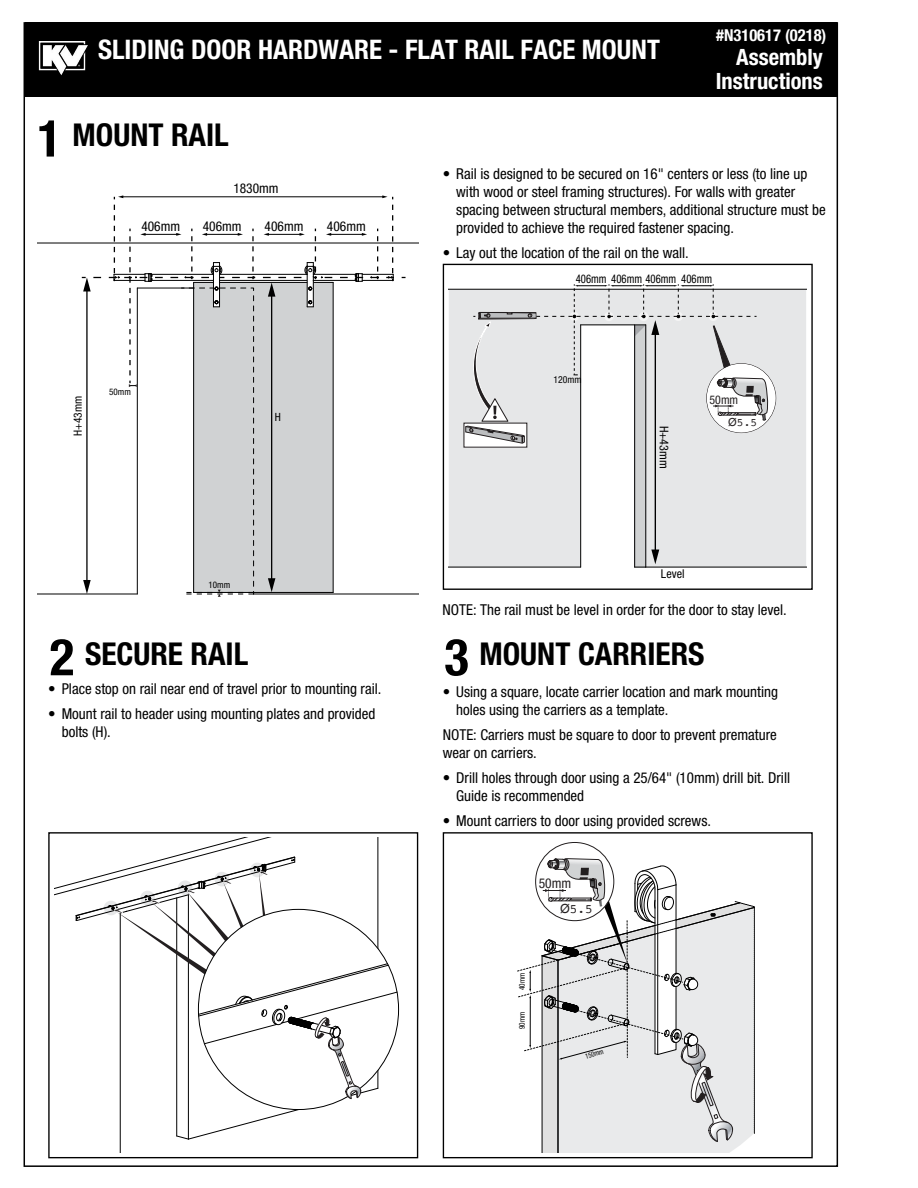
<style>
.page{position:relative;width:918px;height:1188px;background:#fff}
.page>*{position:absolute;margin:0;border:0;box-sizing:border-box;transform-origin:0 0}
.t1{font:700 condensed 31.5px "Helvetica Neue";color:#000}
.t2{font:700 condensed 27px "Helvetica Neue";color:#fff}
.t3{font:700 condensed 22.5px/24px "Helvetica Neue";color:#fff;text-align:right}
.t4{font:700 condensed 16.5px "Helvetica Neue";color:#fff}
.t5{font:condensed 15px/18px "Helvetica Neue";color:#000}
.t6{font:condensed 13.5px "Helvetica Neue LT Std";color:#000}
.t7{font:condensed 13.5px "Helvetica Neue";color:#231f20}
.t8{font:12.6px "Courier";color:#231f20}
.t9{font:condensed 12.15px "Helvetica Neue LT Std";color:#000}
.t10{font:condensed 12px "Helvetica Neue";color:#231f20}
.t11{font:condensed 11.85px "Helvetica Neue LT Std";color:#000;scale:.9 1}
.t12{font:condensed 11.4px "Helvetica Neue LT Std";color:#000}
.t13{font:11.1px "Courier";color:#231f20}
.t14{font:condensed 9.75px "Helvetica Neue LT Std";color:#000}
.t15{font:condensed 9px "Helvetica Neue LT Std";color:#000}
.t16{font:condensed 7.95px "Helvetica Neue LT Std";color:#000;scale:.9 1}
.t17{font:condensed 7.35px "Helvetica Neue LT Std";color:#000;scale:.9 1}
.s1{font-size:51px}
.s2{font-family:"Arial"}
</style>
<div class="page">
<div style="left:26px;top:23px;width:811px;height:74px;background:#000"></div>
<img style="left:38px;top:42px;width:50px;height:33px">
<div style="left:443px;top:264px;width:370px;height:326px;border:1px solid #000"></div>
<div style="left:48px;top:832px;width:370px;height:326px;border:1px solid #000"></div>
<div style="left:443px;top:832px;width:370px;height:326px;border:1px solid #000"></div>
<svg style="left:449px;top:290px;width:357px;height:277px;fill:#e6e7e8"></svg>
<div style="left:635px;top:325px;width:11px;height:242px;background:#d0d2d3"></div>
<hr style="left:634px;top:325px;width:1px;height:242px;background:#000">
<hr style="left:449px;top:567px;width:132px;height:1px;background:#000">
<hr style="left:580px;top:325px;width:1px;height:242px;background:#000">
<hr style="left:646px;top:325px;width:1px;height:242px;background:#000">
<hr style="left:646px;top:567px;width:160px;height:1px;background:#000">
<hr style="left:449px;top:289px;width:357px;height:1px;background:#000">
<div style="left:707px;top:364px;width:69px;height:69px;background:#fff;border-radius:50%"></div>
<div style="left:464px;top:423px;width:63px;height:24px;background:#fff"></div>
<hr style="left:655px;top:332px;width:1px;height:220px;background:#000">
<svg style="left:635px;top:550px;width:24px;height:18px"></svg>
<svg style="left:466px;top:284px;width:303px;height:159px"></svg>
<hr style="left:120px;top:913px;width:1px;height:240px;background:#000">
<svg style="left:54px;top:838px;width:344px;height:302px"></svg>
<hr style="left:254px;top:594px;width:164px;height:1px;background:#000">
<hr style="left:37px;top:243px;width:381px;height:1px;background:#000">
<hr style="left:37px;top:594px;width:100px;height:1px;background:#000">
<hr style="left:122px;top:197px;width:261px;height:1px;background:#000">
<svg style="left:114px;top:195px;width:9px;height:4px"></svg>
<svg style="left:382px;top:195px;width:11px;height:4px"></svg>
<svg style="left:82px;top:205px;width:324px;height:392px"></svg>
<svg style="left:543px;top:1142px;width:201px;height:11px;fill:#e9eaeb"></svg>
<hr style="left:542px;top:956px;width:1px;height:197px;background:#000">
<hr style="left:558px;top:960px;width:1px;height:193px;background:#000">
<svg style="left:517px;top:858px;width:238px;height:284px"></svg>
<p class="t4" style="left:716px;top:26px;width:112px">#N310617 (0218)</p>
<h2 class="t2" style="left:98px;top:33px;width:563px">SLIDING DOOR HARDWARE - FLAT RAIL FACE MOUNT</h2>
<h3 class="t3" style="left:716px;top:44px;width:108px">Assembly<br>Instructions</h3>
<h1 class="t1" style="left:37px;top:116px;width:193px"><span class="s1">1</span> MOUNT RAIL</h1>
<p class="t6" style="left:233px;top:180px;width:47px">1830mm</p>
<p class="t6" style="left:141px;top:218px;width:40px">406mm</p>
<p class="t6" style="left:203px;top:218px;width:40px">406mm</p>
<p class="t6" style="left:265px;top:218px;width:40px">406mm</p>
<p class="t6" style="left:327px;top:218px;width:40px">406mm</p>
<p class="t12" style="left:71px;top:436px;width:42px;rotate:-90deg">H+43mm</p>
<p class="t15" style="left:109px;top:387px;width:23px">50mm</p>
<p class="t12" style="left:275px;top:410px;width:8px">H</p>
<p class="t15" style="left:209px;top:580px;width:23px">10mm</p>
<h1 class="t1" style="left:50px;top:635px;width:200px"><span class="s1">2</span> SECURE RAIL</h1>
<p class="t5" style="left:48px;top:680px;width:335px">• Place stop on rail near end of travel prior to mounting rail.</p>
<p class="t5" style="left:62px;top:705px;width:315px;text-indent:-13px">• Mount rail to header using mounting plates and provided bolts (H).</p>
<p class="t5" style="left:456px;top:164px;width:371px;text-indent:-14px">• Rail is designed to be secured on 16" centers or less (to line up with wood or steel framing structures). For walls with greater spacing between structural members, additional structure must be provided to achieve the required fastener spacing.</p>
<p class="t5" style="left:443px;top:243px;width:248px">• Lay out the location of the rail on the wall.</p>
<p class="t11" style="left:576px;top:271px;width:153px">406mm 406mm 406mm 406mm</p>
<p class="t14" style="left:553px;top:374px;width:30px">120mm</p>
<p class="t9" style="left:671px;top:426px;width:45px;rotate:90deg">H+43mm</p>
<p class="t10" style="left:710px;top:393px;width:30px">50mm</p>
<p class="t13" style="left:728px;top:413px;width:30px"><span class="s2">Ø</span>5.5</p>
<p class="t9" style="left:661px;top:567px;width:25px">Level</p>
<p class="t5" style="left:443px;top:600px;width:346px">NOTE: The rail must be level in order for the door to stay level.</p>
<h1 class="t1" style="left:444px;top:635px;width:262px"><span class="s1">3</span> MOUNT CARRIERS</h1>
<p class="t5" style="left:456px;top:683px;width:323px;text-indent:-14px">• Using a square, locate carrier location and mark mounting holes using the carriers as a template.</p>
<p class="t5" style="left:443px;top:726px;width:336px">NOTE: Carriers must be square to door to prevent premature wear on carriers.</p>
<p class="t5" style="left:456px;top:769px;width:335px;text-indent:-14px">• Drill holes through door using a 25/64" (10mm) drill bit. Drill<br>Guide is recommended</p>
<p class="t5" style="left:443px;top:811px;width:270px">• Mount carriers to door using provided screws.</p>
<p class="t7" style="left:539px;top:875px;width:34px">50mm</p>
<p class="t16" style="left:517px;top:990px;width:21px;rotate:-90deg">40mm</p>
<p class="t16" style="left:517px;top:1029px;width:21px;rotate:-90deg">90mm</p>
<p class="t8" style="left:560px;top:899px;width:34px"><span class="s2">Ø</span>5.5</p>
<p class="t17" style="left:584px;top:1052px;width:23px;rotate:-16deg">150mm</p>
</div>
